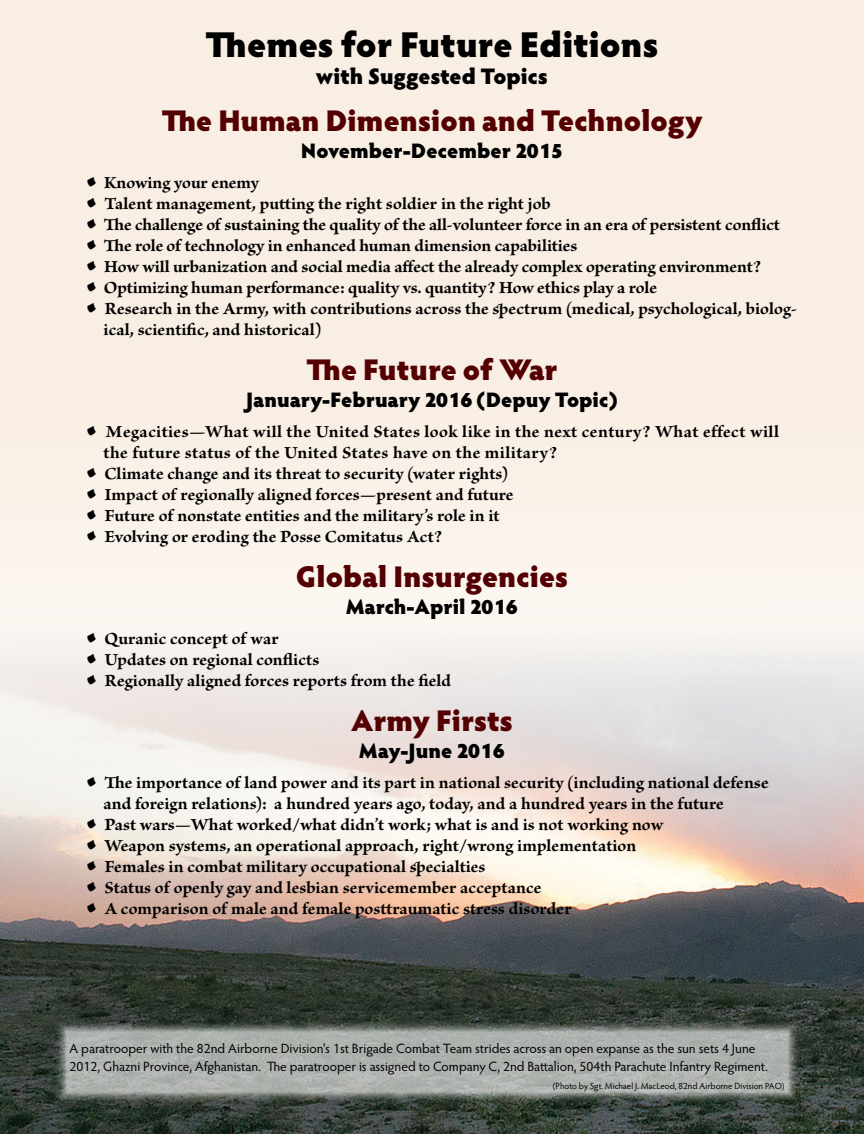
<style>
.page{position:relative;width:864px;height:1134px;background:#f8eee3}
.page>*{position:absolute;margin:0;border:0;box-sizing:border-box;transform-origin:0 0}
.t1{font:900 36px "Hypatia Sans Pro";color:#000}
.t2{font:900 30px "Hypatia Sans Pro";color:#540002}
.t3{font:900 22.5px "Hypatia Sans Pro";letter-spacing:-.005em;color:#000}
.t4{font:900 21px "Hypatia Sans Pro";color:#000}
.t5{font:700 18px/21px "Brioso Pro";letter-spacing:.005em;color:#000}
.t6{font:700 18px/21px "Brioso Pro";letter-spacing:.025em;color:#000}
.t7{font:13.5px/18px "Hypatia Sans Pro";letter-spacing:-.005em;color:#000}
.t8{font:700 13.5px "Hypatia Sans Pro";letter-spacing:-.005em;color:#000}
.t9{font:9px "Hypatia Sans Pro";color:#000}
.s1{font-size:31.5px}
.s2{font-weight:300}
</style>
<div class="page">
<img style="left:0;top:630px;width:864px;height:504px">
<svg style="left:55px;top:1020px;width:745px;height:84px;background:#949a95"></svg>
<h1 class="t1" style="left:205px;top:18px;width:455px">Themes for Future Editions</h1>
<p class="t3" style="left:316px;top:60px;width:234px">with Suggested Topics</p>
<h2 class="t2" style="left:161px;top:98px;width:543px">The Human Dimension and Technology</h2>
<p class="t4" style="left:301px;top:135px;width:264px">November-December 2015</p>
<p class="t5" style="left:86px;top:172px;width:175px"><span class="s1">•</span> Knowing your enemy</p>
<p class="t5" style="left:86px;top:193px;width:467px"><span class="s1">•</span> Talent management, putting the right soldier in the right job</p>
<p class="t5" style="left:86px;top:214px;width:696px"><span class="s1">•</span> The challenge of sustaining the quality of the all-volunteer force in an era of persistent conflict</p>
<p class="t5" style="left:86px;top:235px;width:493px"><span class="s1">•</span> The role of technology in enhanced human dimension capabilities</p>
<p class="t5" style="left:86px;top:256px;width:677px"><span class="s1">•</span> How will urbanization and social media affect the already complex operating environment?</p>
<p class="t5" style="left:86px;top:277px;width:573px"><span class="s1">•</span> Optimizing human performance: quality vs. quantity? How ethics play a role</p>
<p class="t5" style="left:103px;top:298px;width:695px;text-indent:-18px"><span class="s1">•</span> Research in the Army, with contributions across the spectrum (medical, psychological, biolog&shy;ical, scientific, and historical)</p>
<h2 class="t2" style="left:306px;top:347px;width:253px">The Future of War</h2>
<p class="t4" style="left:246px;top:384px;width:373px">January-February 2016 (Depuy Topic)</p>
<p class="t6" style="left:103px;top:421px;width:677px;text-indent:-18px"><span class="s1">•</span> Megacities—What will the United States look like in the next century? What effect will the future status of the United States have on the military?</p>
<p class="t5" style="left:86px;top:463px;width:424px"><span class="s1">•</span> Climate change and its threat to security (water rights)</p>
<p class="t5" style="left:86px;top:484px;width:430px"><span class="s1">•</span> Impact of regionally aligned forces—present and future</p>
<p class="t5" style="left:86px;top:505px;width:416px"><span class="s1">•</span> Future of nonstate entities and the military’s role in it</p>
<p class="t5" style="left:86px;top:526px;width:358px"><span class="s1">•</span> Evolving or eroding the Posse Comitatus Act?</p>
<h2 class="t2" style="left:296px;top:554px;width:274px">Global Insurgencies</h2>
<p class="t4" style="left:346px;top:591px;width:173px">March-April 2016</p>
<p class="t5" style="left:86px;top:628px;width:195px"><span class="s1">•</span> Quranic concept of war</p>
<p class="t5" style="left:86px;top:649px;width:235px"><span class="s1">•</span> Updates on regional conflicts</p>
<p class="t5" style="left:86px;top:670px;width:367px"><span class="s1">•</span> Regionally aligned forces reports from the field</p>
<h2 class="t2" style="left:351px;top:698px;width:163px">Army Firsts</h2>
<p class="t4" style="left:359px;top:735px;width:147px">May-June 2016</p>
<p class="t5" style="left:103px;top:772px;width:667px;text-indent:-18px"><span class="s1">•</span> The importance of land power and its part in national security (including national defense and foreign relations): a hundred years ago, today, and a hundred years in the future</p>
<p class="t5" style="left:86px;top:814px;width:579px"><span class="s1">•</span> Past wars—What worked/what didn’t work; what is and is not working now</p>
<p class="t5" style="left:86px;top:835px;width:552px"><span class="s1">•</span> Weapon systems, an operational approach, right/wrong implementation</p>
<p class="t5" style="left:86px;top:856px;width:402px"><span class="s1">•</span> Females in combat military occupational specialties</p>
<p class="t5" style="left:86px;top:877px;width:457px"><span class="s1">•</span> Status of openly gay and lesbian servicemember acceptance</p>
<p class="t5" style="left:86px;top:898px;width:488px"><span class="s1">•</span> A comparison of male and female posttraumatic stress disorder</p>
<p class="t7" style="left:70px;top:1039px;width:700px">A paratrooper with the 82nd Airborne Division's 1st Brigade Combat Team strides across an open expanse as the sun sets 4 June<br>2012, Ghazni Province, Afghanistan. The paratrooper is assigned to Company C, 2nd Battalion, 504th Parachute Infantry Regiment.</p>
<p class="t9" style="left:553px;top:1080px;width:233px">(Photo by Sgt. Michael J. MacLeod, 82nd Airborne Division PAO)</p>
<p class="t8" style="left:595px;top:1078px;width:206px"><span class="s2">May-June 2015</span> MILITARY REVIEW</p>
</div>
